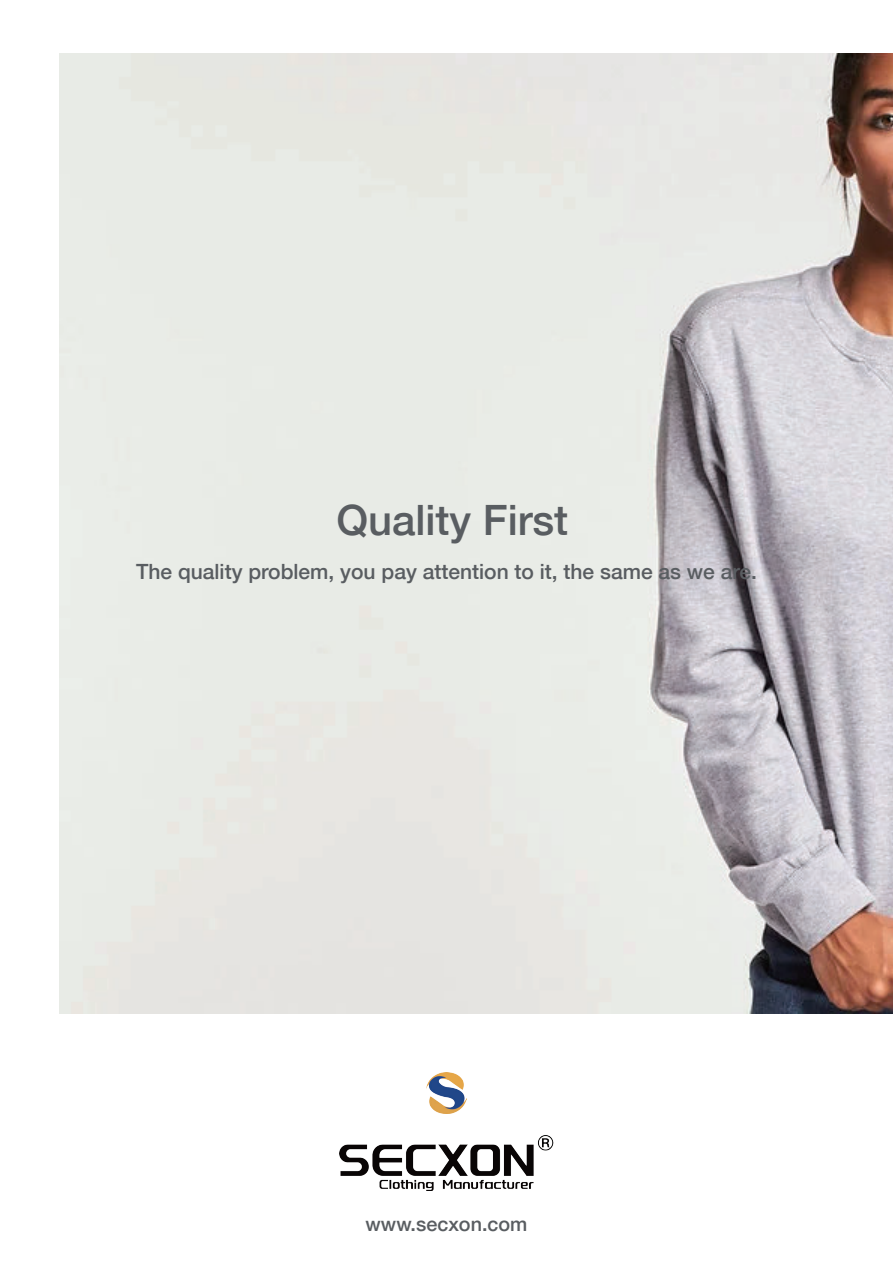
<style>
.page{position:relative;width:893px;height:1263px;background:#fff}
.page>*{position:absolute;margin:0;border:0;box-sizing:border-box;transform-origin:0 0}
.t1{font:500 41.85px "Helvetica 65";color:#595d61}
.t2{font:500 21px "Helvetica 65";color:#595d61}
.t3{font:500 19.8px "Helvetica 65";color:#595d61}
</style>
<div class="page">
<img style="left:60px;top:53px;width:833px;height:960px">
<img style="left:340px;top:1135px;width:213px;height:55px">
<img style="left:427px;top:1072px;width:39px;height:42px">
<h1 class="t1" style="left:336px;top:495px;width:233px">Quality First</h1>
<p class="t2" style="left:136px;top:559px;width:622px">The quality problem, you pay attention to it, the same as we are.</p>
<p class="t3" style="left:366px;top:1212px;width:163px">www.secxon.com</p>
</div>
